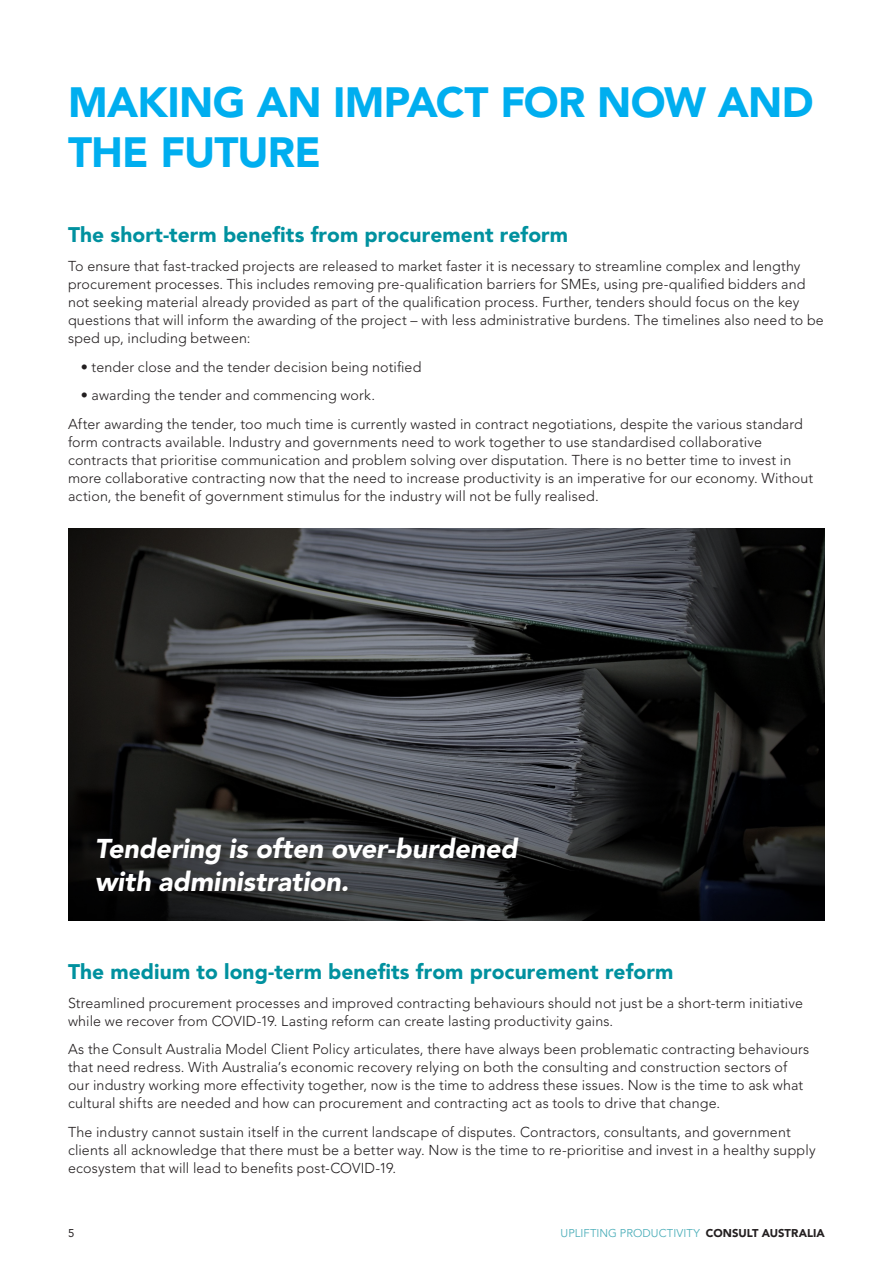
<style>
.page{position:relative;width:893px;height:1263px;background:#fff}
.page>*{position:absolute;margin:0;border:0;box-sizing:border-box;transform-origin:0 0}
.Heading_1{font:900 42px/50.4px "Avenir LT Std";letter-spacing:-.015em;color:#00aeef}
.t1{font:italic 900 27px/32.4px "Avenir LT Std";letter-spacing:-.005em;color:#fff}
.t2{font:900 21px "Avenir LT Std";letter-spacing:.005em;color:#00919f}
.t3{font:300 14.25px/18px "Avenir LT Std";letter-spacing:.01em;color:#231f20}
.t4{font:11.25px "Avenir LT Std";letter-spacing:.005em;color:#4eafba}
.t5{font:11.25px "Avenir LT Std";color:#231f20}
.s1{font-weight:900;color:#231f20}
</style>
<div class="page">
<svg style="left:68px;top:528px;width:757px;height:393px"></svg>
<div style="left:97px;top:837px;width:430px;height:63px;background:#231f20;opacity:.35"></div>
<p class="Heading_1" style="left:68px;top:77px;width:747px">MAKING AN IMPACT FOR NOW AND<br>THE FUTURE</p>
<p class="t2" style="left:68px;top:222px;width:502px">The short-term benefits from procurement reform</p>
<p class="t3" style="left:68px;top:257px;width:757px">To ensure that fast-tracked projects are released to market faster it is necessary to streamline complex and lengthy procurement processes. This includes removing pre-qualification barriers for SMEs, using pre-qualified bidders and not seeking material already provided as part of the qualification process. Further, tenders should focus on the key questions that will inform the awarding of the project – with less administrative burdens. The timelines also need to be sped up, including between:</p>
<p class="t3" style="left:81px;top:358px;width:342px">• tender close and the tender decision being notified</p>
<p class="t3" style="left:81px;top:386px;width:296px">• awarding the tender and commencing work.</p>
<p class="t3" style="left:68px;top:415px;width:747px">After awarding the tender, too much time is currently wasted in contract negotiations, despite the various standard form contracts available. Industry and governments need to work together to use standardised collaborative contracts that prioritise communication and problem solving over disputation. There is no better time to invest in more collaborative contracting now that the need to increase productivity is an imperative for our economy. Without action, the benefit of government stimulus for the industry will not be fully realised.</p>
<p class="t1" style="left:95px;top:833px;width:424px">Tendering is often over-burdened with administration.</p>
<p class="t2" style="left:68px;top:959px;width:607px">The medium to long-term benefits from procurement reform</p>
<p class="t3" style="left:68px;top:994px;width:737px">Streamlined procurement processes and improved contracting behaviours should not just be a short-term initiative while we recover from COVID-19. Lasting reform can create lasting productivity gains.</p>
<p class="t3" style="left:68px;top:1040px;width:743px">As the Consult Australia Model Client Policy articulates, there have always been problematic contracting behaviours that need redress. With Australia’s economic recovery relying on both the consulting and construction sectors of our industry working more effectivity together, now is the time to address these issues. Now is the time to ask what cultural shifts are needed and how can procurement and contracting act as tools to drive that change.</p>
<p class="t3" style="left:68px;top:1123px;width:749px">The industry cannot sustain itself in the current landscape of disputes. Contractors, consultants, and government clients all acknowledge that there must be a better way. Now is the time to re-prioritise and invest in a healthy supply ecosystem that will lead to benefits post-COVID-19.</p>
<p class="t5" style="left:68px;top:1227px;width:8px">5</p>
<p class="t4" style="left:561px;top:1227px;width:266px">UPLIFTING PRODUCTIVITY <span class="s1">CONSULT AUSTRALIA</span></p>
</div>
